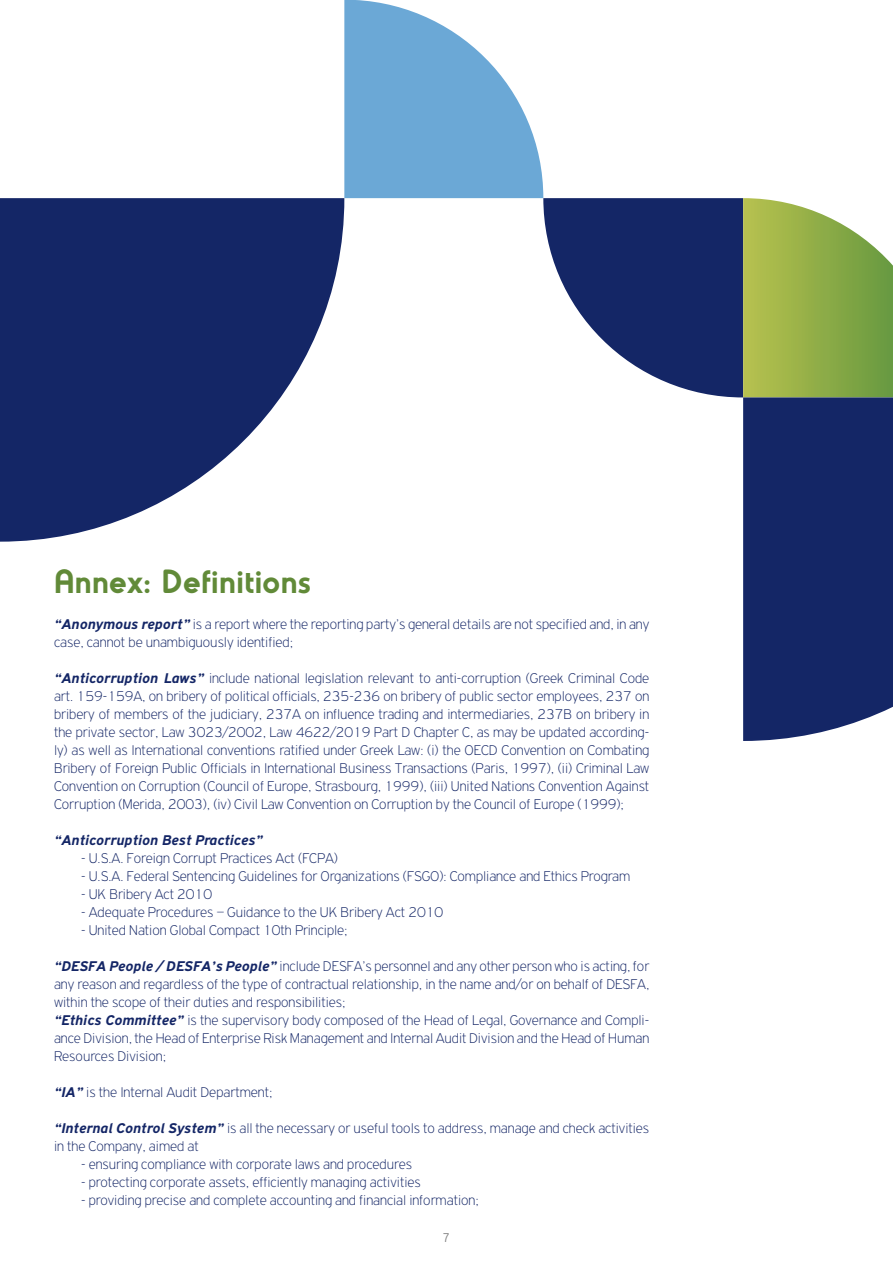
<style>
.page{position:relative;width:893px;height:1263px;background:#fff}
.page>*{position:absolute;margin:0;border:0;box-sizing:border-box;transform-origin:0 0}
.t1{font:700 33px "PF Universal";color:#618a38}
.t2{font:100 15px/18px "PF Highway Gothic";color:#142666}
.t3{font:italic 700 15px "PF Highway Gothic";color:#142666}
.t4{font:300 13.5px "PF Highway Gothic Cond";color:#808080}
.s1{font-weight:700;font-style:italic}
</style>
<div class="page">
<svg style="left:344px;top:0;width:549px;height:397px"></svg>
<svg style="left:743px;top:397px;width:150px;height:344px;background:#1c2e6b"></svg>
<svg style="left:0;top:198px;width:344px;height:344px;fill:#142666"></svg>
<h1 class="t1" style="left:54px;top:562px;width:258px">Annex: Definitions</h1>
<p class="t2" style="left:54px;top:615px;width:597px"><span class="s1">“Anonymous report”</span> is a report where the reporting party’s general details are not specified and, in any case, cannot be unambiguously identified;</p>
<p class="t2" style="left:54px;top:669px;width:597px;text-align:justify"><span class="s1">“Anticorruption Laws”</span> include national legislation relevant to anti-corruption (Greek Criminal Code art. 159-159A, on bribery of political officials, 235-236 on bribery of public sector employees, 237 on bribery of members of the judiciary, 237A on influence trading and intermediaries, 237B on bribery in the private sector, Law 3023/2002, Law 4622/2019 Part D Chapter C, as may be updated according&shy;ly) as well as International conventions ratified under Greek Law: (i) the OECD Convention on Combating Bribery of Foreign Public Officials in International Business Transactions (Paris, 1997), (ii) Criminal Law Convention on Corruption (Council of Europe, Strasbourg, 1999), (iii) United Nations Convention Against Corruption (Merida, 2003), (iv) Civil Law Convention on Corruption by the Council of Europe (1999);</p>
<p class="t3" style="left:54px;top:832px;width:210px">“Anticorruption Best Practices”</p>
<p class="t2" style="left:81px;top:849px;width:259px">- U.S.A. Foreign Corrupt Practices Act (FCPA)</p>
<p class="t2" style="left:81px;top:867px;width:551px">- U.S.A. Federal Sentencing Guidelines for Organizations (FSGO): Compliance and Ethics Program</p>
<p class="t2" style="left:81px;top:885px;width:133px">- UK Bribery Act 2010</p>
<p class="t2" style="left:81px;top:903px;width:364px">- Adequate Procedures – Guidance to the UK Bribery Act 2010</p>
<p class="t2" style="left:81px;top:921px;width:268px">- United Nation Global Compact 10th Principle;</p>
<p class="t2" style="left:54px;top:957px;width:597px"><span class="s1">“DESFA People / DESFA’s People”</span> include DESFA’s personnel and any other person who is acting, for any reason and regardless of the type of contractual relationship, in the name and/or on behalf of DESFA, within the scope of their duties and responsibilities;<br><span class="s1">“Ethics Committee”</span> is the supervisory body composed of the Head of Legal, Governance and Compli&shy;ance Division, the Head of Enterprise Risk Management and Internal Audit Division and the Head of Human Resources Division;</p>
<p class="t2" style="left:54px;top:1083px;width:220px"><span class="s1">“IA”</span> is the Internal Audit Department;</p>
<p class="t2" style="left:54px;top:1119px;width:597px"><span class="s1">“Internal Control System”</span> is all the necessary or useful tools to address, manage and check activities in the Company, aimed at</p>
<p class="t2" style="left:81px;top:1155px;width:333px">- ensuring compliance with corporate laws and procedures</p>
<p class="t2" style="left:81px;top:1173px;width:341px">- protecting corporate assets, efficiently managing activities</p>
<p class="t2" style="left:81px;top:1191px;width:399px">- providing precise and complete accounting and financial information;</p>
<p class="t4" style="left:443px;top:1231px;width:9px">7</p>
</div>
